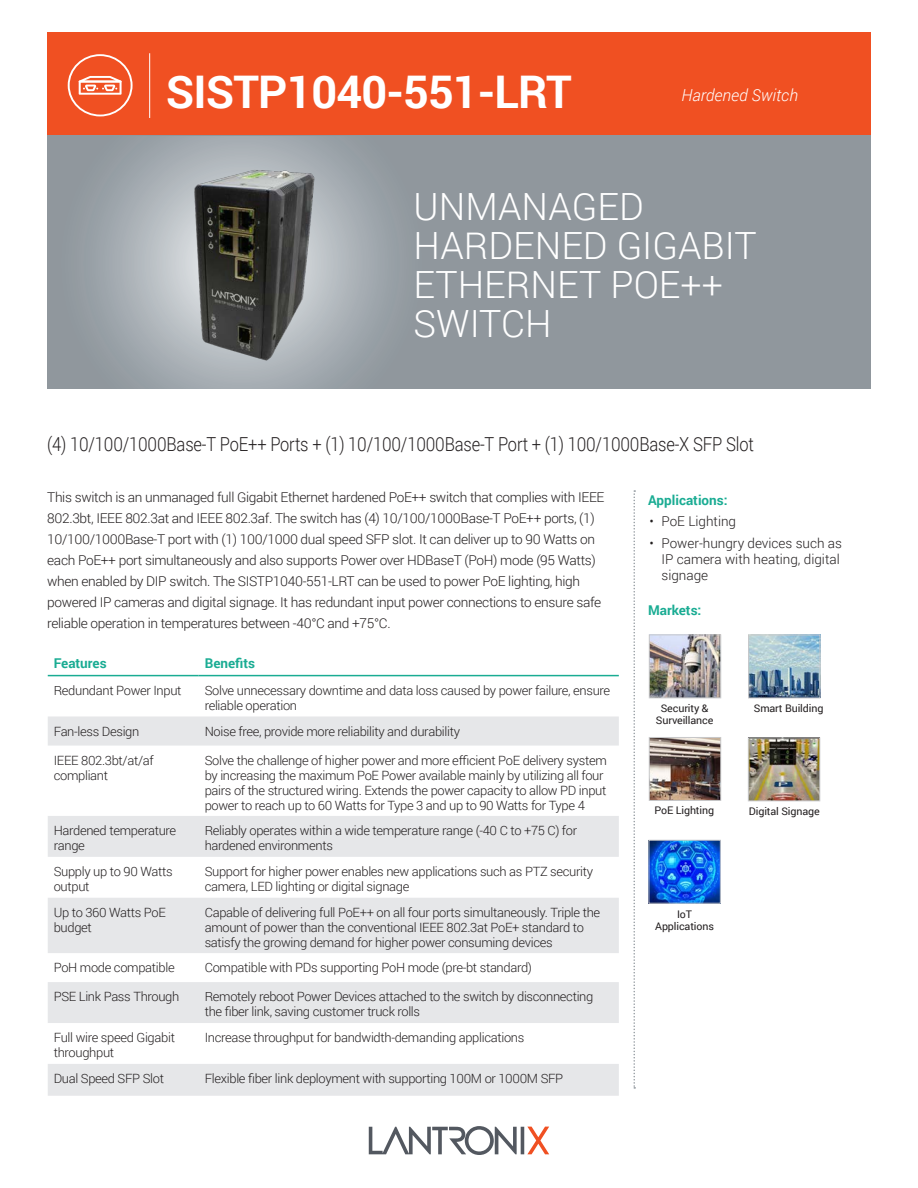
<style>
.page{position:relative;width:918px;height:1188px;background:#fff}
.page>*{position:absolute;margin:0;border:0;box-sizing:border-box;transform-origin:0 0}
.p1_HL1_30_36__11_16{font:700 45px "Roboto";letter-spacing:-.02em;color:#fff}
.p1_HL2_25_26__11_16{font:300 37.5px/39px "Roboto";color:#fff}
.p1_sub1_13_17_5__11{font:300 19.2px "Roboto";letter-spacing:-.01em;color:#231f20;scale:.86 1}
.t1{font:italic 300 16.5px "Roboto";color:#fff}
.p1_CP_9_14__11_16_21{font:300 13.5px/21px "Roboto";letter-spacing:-.025em;color:#231f20}
.p1_CP_9_14__11_16_21-2{font:300 13.5px/16.2px "Roboto";color:#231f20}
.p1_sub2_grn_9_14__11{font:700 13.5px "Roboto";color:#1aac93}
.p1_F_B_copy_B{font:300 12.75px/15px "Roboto";letter-spacing:-.025em;color:#231f20}
.p1_sm_captions__11-3{font:10.5px/12px "Roboto";letter-spacing:-.01em;color:#231f20;text-align:center}
</style>
<div class="page">
<div style="left:47px;top:129px;width:824px;height:260px;background:#90979d"></div>
<svg style="left:94px;top:137px;width:295px;height:252px"></svg>
<div style="left:47px;top:32px;width:824px;height:103px;background:#f05022"></div>
<svg style="left:68px;top:54px;width:65px;height:62px"></svg>
<svg style="left:369px;top:1126px;width:180px;height:29px"></svg>
<hr style="left:149px;top:53px;width:1px;height:65px;background:#fff">
<svg style="left:633px;top:490px;width:2px;height:599px"></svg>
<img style="left:191px;top:166px;width:127px;height:196px">
<img style="left:651px;top:636px;width:68px;height:60px">
<div style="left:649px;top:634px;width:72px;height:64px;border:1px solid #c7c8ca"></div>
<img style="left:750px;top:637px;width:68px;height:59px">
<div style="left:748px;top:635px;width:72px;height:63px;border:1px solid #c7c8ca"></div>
<img style="left:750px;top:739px;width:68px;height:60px">
<div style="left:748px;top:737px;width:72px;height:64px;border:1px solid #c7c8ca"></div>
<img style="left:651px;top:842px;width:68px;height:60px">
<div style="left:649px;top:840px;width:72px;height:64px;border:1px solid #c7c8ca"></div>
<img style="left:651px;top:739px;width:68px;height:60px">
<div style="left:649px;top:737px;width:72px;height:64px;border:1px solid #c7c8ca"></div>
<svg style="left:48px;top:717px;width:571px;height:379px"></svg>
<div style="left:48px;top:982px;width:571px;height:41px;background:#e6e7e9"></div>
<hr style="left:48px;top:675px;width:151px;height:1px;background:#1aac93">
<hr style="left:199px;top:675px;width:420px;height:1px;background:#1aac93">
<p class="p1_HL1_30_36__11_16" style="left:166px;top:60px;width:407px">SISTP1040-551-LRT</p>
<p class="t1" style="left:681px;top:84px;width:118px">Hardened Switch</p>
<p class="p1_HL2_25_26__11_16" style="left:414px;top:186px;width:345px">UNMANAGED<br>HARDENED GIGABIT<br>ETHERNET POE++<br>SWITCH</p>
<p class="p1_sub1_13_17_5__11" style="left:47px;top:431px;width:823px">(4) 10/100/1000Base-T PoE++ Ports + (1) 10/100/1000Base-T Port + (1) 100/1000Base-X SFP Slot</p>
<p class="p1_CP_9_14__11_16_21" style="left:47px;top:486px;width:559px">This switch is an unmanaged full Gigabit Ethernet hardened PoE++ switch that complies with IEEE 802.3bt, IEEE 802.3at and IEEE 802.3af. The switch has (4) 10/100/1000Base-T PoE++ ports, (1)<br>10/100/1000Base-T port with (1) 100/1000 dual speed SFP slot. It can deliver up to 90 Watts on each PoE++ port simultaneously and also supports Power over HDBaseT (PoH) mode (95 Watts) when enabled by DIP switch. The SISTP1040-551-LRT can be used to power PoE lighting, high powered IP cameras and digital signage. It has redundant input power connections to ensure safe reliable operation in temperatures between -40°C and +75°C.</p>
<p class="p1_sub2_grn_9_14__11" style="left:54px;top:654px;width:54px">Features</p>
<p class="p1_sub2_grn_9_14__11" style="left:205px;top:654px;width:52px">Benefits</p>
<p class="p1_F_B_copy_B" style="left:54px;top:683px;width:129px">Redundant Power Input</p>
<p class="p1_F_B_copy_B" style="left:205px;top:683px;width:407px">Solve unnecessary downtime and data loss caused by power failure, ensure reliable operation</p>
<p class="p1_F_B_copy_B" style="left:54px;top:723px;width:87px">Fan-less Design</p>
<p class="p1_F_B_copy_B" style="left:205px;top:723px;width:257px">Noise free, provide more reliability and durability</p>
<p class="p1_F_B_copy_B" style="left:54px;top:752px;width:101px">IEEE 802.3bt/at/af compliant</p>
<p class="p1_F_B_copy_B" style="left:205px;top:752px;width:404px">Solve the challenge of higher power and more efficient PoE delivery system by increasing the maximum PoE Power available mainly by utilizing all four pairs of the structured wiring. Extends the power capacity to allow PD input power to reach up to 60 Watts for Type 3 and up to 90 Watts for Type 4</p>
<p class="p1_F_B_copy_B" style="left:54px;top:823px;width:124px">Hardened temperature range</p>
<p class="p1_F_B_copy_B" style="left:205px;top:823px;width:374px">Reliably operates within a wide temperature range (-40◦C to +75◦C) for hardened environments</p>
<p class="p1_F_B_copy_B" style="left:54px;top:864px;width:120px">Supply up to 90 Watts output</p>
<p class="p1_F_B_copy_B" style="left:205px;top:864px;width:390px">Support for higher power enables new applications such as PTZ security camera, LED lighting or digital signage</p>
<p class="p1_F_B_copy_B" style="left:54px;top:905px;width:114px">Up to 360 Watts PoE budget</p>
<p class="p1_F_B_copy_B" style="left:205px;top:905px;width:397px">Capable of delivering full PoE++ on all four ports simultaneously. Triple the amount of power than the conventional IEEE 802.3at PoE+ standard to satisfy the growing demand for higher power consuming devices</p>
<p class="p1_F_B_copy_B" style="left:54px;top:960px;width:122px">PoH mode compatible</p>
<p class="p1_F_B_copy_B" style="left:205px;top:960px;width:329px">Compatible with PDs supporting PoH mode (pre-bt standard)</p>
<p class="p1_F_B_copy_B" style="left:54px;top:989px;width:127px">PSE Link Pass Through</p>
<p class="p1_F_B_copy_B" style="left:205px;top:989px;width:390px">Remotely reboot Power Devices attached to the switch by disconnecting the fiber link, saving customer truck rolls</p>
<p class="p1_F_B_copy_B" style="left:54px;top:1030px;width:123px">Full wire speed Gigabit throughput</p>
<p class="p1_F_B_copy_B" style="left:205px;top:1030px;width:321px">Increase throughput for bandwidth-demanding applications</p>
<p class="p1_F_B_copy_B" style="left:54px;top:1071px;width:112px">Dual Speed SFP Slot</p>
<p class="p1_F_B_copy_B" style="left:205px;top:1071px;width:360px">Flexible fiber link deployment with supporting 100M or 1000M SFP</p>
<p class="p1_sub2_grn_9_14__11" style="left:648px;top:490px;width:81px">Applications:</p>
<p class="p1_CP_9_14__11_16_21-2" style="left:650px;top:513px;width:88px">• PoE Lighting</p>
<p class="p1_CP_9_14__11_16_21-2" style="left:662px;top:534px;width:182px;text-indent:-12px">• Power-hungry devices such as<br>IP camera with heating, digital signage</p>
<p class="p1_sub2_grn_9_14__11" style="left:648px;top:600px;width:55px">Markets:</p>
<p class="p1_sm_captions__11-3" style="left:656px;top:701px;width:59px">Security &amp;<br>Surveillance</p>
<p class="p1_sm_captions__11-3" style="left:655px;top:804px;width:61px">PoE Lighting</p>
<p class="p1_sm_captions__11-3" style="left:754px;top:701px;width:71px">Smart Building</p>
<p class="p1_sm_captions__11-3" style="left:749px;top:805px;width:72px">Digital Signage</p>
<p class="p1_sm_captions__11-3" style="left:655px;top:908px;width:60px">IoT<br>Applications</p>
</div>
